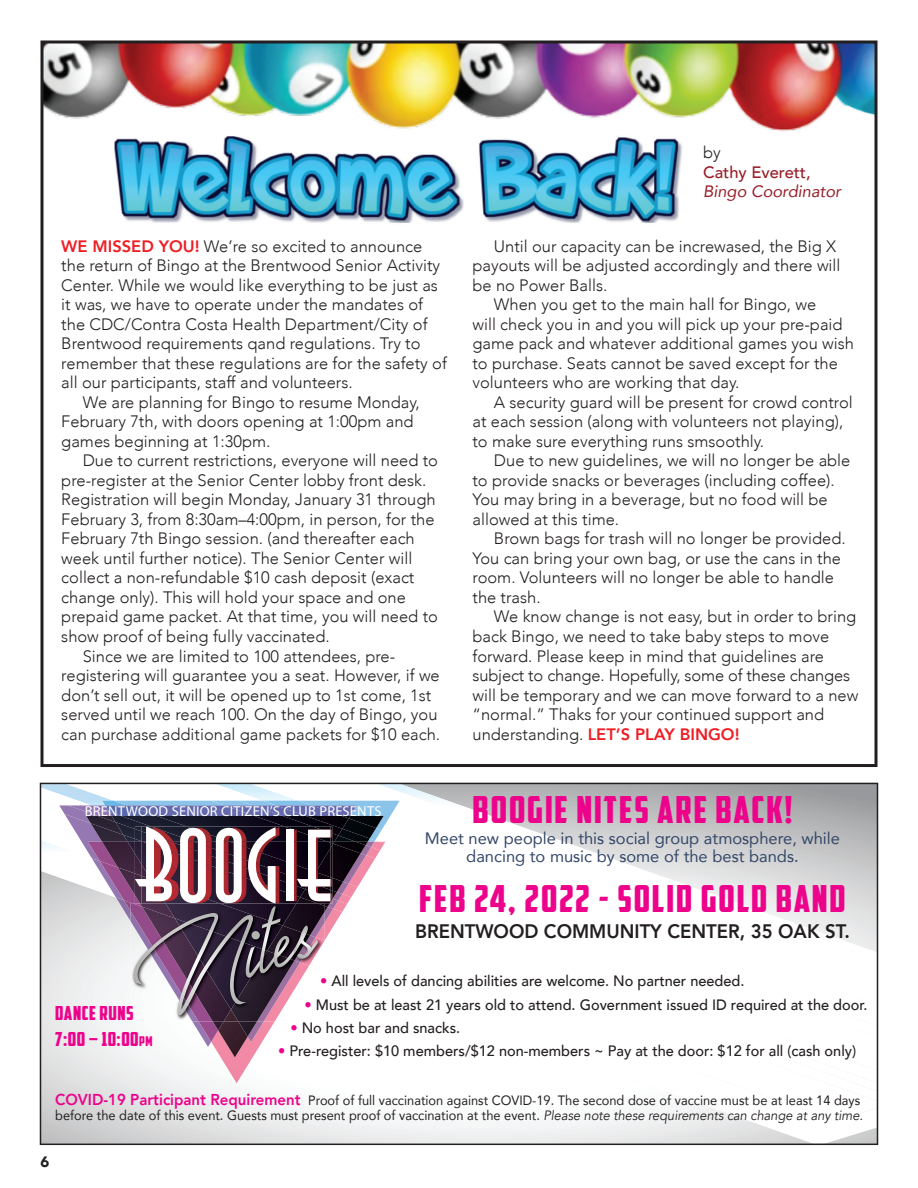
<style>
.page{position:relative;width:918px;height:1188px;background:#fff}
.page>*{position:absolute;margin:0;border:0;box-sizing:border-box;transform-origin:0 0}
.t1{font:107.4px "Anna";color:#fff}
.t2{font:37.5px "American Captain";letter-spacing:.05em;color:#ed028c}
.t3{font:800 19.5px "Avenir";color:#231f20;scale:.95 1}
.t4{font:19.5px/26.2px "American Captain";letter-spacing:.025em;color:#ed028c}
.t5{font:300 16.5px/19.5px "Avenir";color:#231f20}
.t6{font:16.5px/18px "Avenir";color:#344768;text-align:center}
.t7{font:italic 16.5px "Avenir";color:#981e29}
.t8{font:500 16.5px "Avenir";color:#981e29}
.t9{font:500 15px "Avenir";color:#231f20}
.t10{font:900 15px "Avenir";color:#231f20}
.t11{font:14.4px "Myriad Pro";letter-spacing:.015em;color:#fff}
.t12{font:13.5px/15px "Avenir";color:#231f20;scale:.95 1}
.s1{font-weight:800;color:#ee1d23}
.s2{font-size:13.5px}
.s3{color:#ed028c}
.s4{font-weight:800;font-size:15.75px;color:#ed028c}
.s5{font-style:italic}
</style>
<div class="page">
<img style="left:44px;top:44px;width:830px;height:179px">
<div style="left:40px;top:40px;width:838px;height:727px;border:3px solid #231f20"></div>
<svg style="left:878px;top:1070px;width:1px;height:57px"></svg>
<img style="left:878px;top:1036px;width:1px;height:34px">
<svg style="left:878px;top:1005px;width:1px;height:31px"></svg>
<img style="left:878px;top:961px;width:1px;height:44px">
<svg style="left:40px;top:783px;width:838px;height:362px"></svg>
<img style="left:92px;top:867px;width:8px;height:33px">
<img style="left:65px;top:823px;width:26px;height:38px">
<img style="left:98px;top:805px;width:7px;height:11px">
<img style="left:59px;top:805px;width:39px;height:18px">
<img style="left:102px;top:801px;width:12px;height:4px">
<img style="left:114px;top:801px;width:97px;height:4px">
<img style="left:253px;top:801px;width:122px;height:41px">
<img style="left:211px;top:801px;width:42px;height:4px">
<img style="left:298px;top:801px;width:102px;height:29px">
<img style="left:105px;top:805px;width:22px;height:11px">
<svg style="left:109px;top:812px;width:12px;height:4px"></svg>
<img style="left:127px;top:805px;width:98px;height:11px">
<img style="left:306px;top:805px;width:6px;height:11px">
<img style="left:283px;top:805px;width:23px;height:11px">
<img style="left:225px;top:805px;width:58px;height:11px">
<img style="left:312px;top:805px;width:45px;height:11px">
<img style="left:351px;top:887px;width:7px;height:10px">
<img style="left:351px;top:858px;width:24px;height:29px">
<img style="left:366px;top:855px;width:14px;height:3px">
<img style="left:100px;top:867px;width:18px;height:36px">
<img style="left:88px;top:842px;width:14px;height:25px">
<img style="left:351px;top:855px;width:15px;height:29px">
<img style="left:91px;top:835px;width:32px;height:7px">
<img style="left:86px;top:816px;width:29px;height:19px">
<img style="left:370px;top:829px;width:6px;height:9px">
<img style="left:342px;top:829px;width:28px;height:13px">
<img style="left:338px;top:836px;width:18px;height:6px">
<img style="left:342px;top:816px;width:42px;height:13px">
<img style="left:151px;top:816px;width:6px;height:11px">
<img style="left:112px;top:816px;width:39px;height:13px">
<img style="left:115px;top:822px;width:20px;height:17px">
<img style="left:157px;top:816px;width:98px;height:11px">
<img style="left:338px;top:816px;width:4px;height:20px">
<img style="left:255px;top:816px;width:83px;height:26px">
<svg style="left:342px;top:816px;width:8px;height:2px"></svg>
<img style="left:118px;top:873px;width:17px;height:4px">
<img style="left:102px;top:842px;width:33px;height:31px">
<img style="left:332px;top:848px;width:29px;height:34px">
<svg style="left:356px;top:842px;width:29px;height:13px"></svg>
<img style="left:333px;top:842px;width:33px;height:11px">
<img style="left:135px;top:827px;width:7px;height:2px">
<img style="left:135px;top:864px;width:7px;height:12px">
<img style="left:135px;top:854px;width:7px;height:10px">
<img style="left:330px;top:848px;width:2px;height:29px">
<svg style="left:123px;top:829px;width:19px;height:25px"></svg>
<img style="left:142px;top:827px;width:45px;height:15px">
<img style="left:142px;top:831px;width:29px;height:11px">
<img style="left:187px;top:827px;width:98px;height:15px">
<img style="left:285px;top:827px;width:43px;height:15px">
<img style="left:316px;top:872px;width:14px;height:5px">
<img style="left:143px;top:842px;width:162px;height:35px">
<img style="left:230px;top:842px;width:100px;height:30px">
<svg style="left:328px;top:827px;width:6px;height:21px"></svg>
<svg style="left:116px;top:877px;width:235px;height:206px"></svg>
<p class="t5" style="left:61px;top:237px;width:363px"><span class="s1">WE MISSED YOU!</span> We’re so excited to announce</p>
<p class="t5" style="left:61px;top:256px;width:380px">the return of Bingo at the Brentwood Senior Activity</p>
<p class="t5" style="left:61px;top:276px;width:378px">Center. While we would like everything to be just as</p>
<p class="t5" style="left:61px;top:295px;width:363px">it was, we have to operate under the mandates of</p>
<p class="t5" style="left:61px;top:315px;width:368px">the CDC/Contra Costa Health Department/City of</p>
<p class="t5" style="left:61px;top:334px;width:361px">Brentwood requirements qand regulations. Try to</p>
<p class="t5" style="left:61px;top:354px;width:387px">remember that these regulations are for the safety of</p>
<p class="t5" style="left:61px;top:373px;width:293px">all our participants, staff and volunteers.</p>
<p class="t5" style="left:83px;top:393px;width:338px">We are planning for Bingo to resume Monday,</p>
<p class="t5" style="left:61px;top:412px;width:354px">February 7th, with doors opening at 1:00pm and</p>
<p class="t5" style="left:61px;top:432px;width:211px">games beginning at 1:30pm.</p>
<p class="t5" style="left:83px;top:451px;width:357px">Due to current restrictions, everyone will need to</p>
<p class="t5" style="left:61px;top:471px;width:367px">pre-register at the Senior Center lobby front desk.</p>
<p class="t5" style="left:61px;top:490px;width:376px">Registration will begin Monday, January 31 through</p>
<p class="t5" style="left:61px;top:510px;width:375px">February 3, from 8:30am–4:00pm, in person, for the</p>
<p class="t5" style="left:61px;top:529px;width:355px">February 7th Bingo session. (and thereafter each</p>
<p class="t5" style="left:61px;top:549px;width:352px">week until further notice). The Senior Center will</p>
<p class="t5" style="left:61px;top:568px;width:355px">collect a non-refundable $10 cash deposit (exact</p>
<p class="t5" style="left:61px;top:588px;width:346px">change only). This will hold your space and one</p>
<p class="t5" style="left:61px;top:607px;width:378px">prepaid game packet. At that time, you will need to</p>
<p class="t5" style="left:61px;top:627px;width:270px">show proof of being fully vaccinated.</p>
<p class="t5" style="left:83px;top:646px;width:314px">Since we are limited to 100 attendees, pre-</p>
<p class="t5" style="left:61px;top:666px;width:380px">registering will guarantee you a seat. However, if we</p>
<p class="t5" style="left:61px;top:685px;width:372px">don’t sell out, it will be opened up to 1st come, 1st</p>
<p class="t5" style="left:61px;top:705px;width:378px">served until we reach 100. On the day of Bingo, you</p>
<p class="t5" style="left:61px;top:724px;width:380px">can purchase additional game packets for $10 each.</p>
<p class="t5" style="left:703px;top:143px;width:19px">by</p>
<p class="t8" style="left:703px;top:158px;width:109px">Cathy Everett,</p>
<p class="t7" style="left:703px;top:181px;width:139px">Bingo Coordinator</p>
<p class="t5" style="left:472px;top:237px;width:370px;text-indent:21px">Until our capacity can be increwased, the Big X payouts will be adjusted accordingly and there will be no Power Balls.</p>
<p class="t5" style="left:472px;top:295px;width:383px;text-indent:21px">When you get to the main hall for Bingo, we<br>will check you in and you will pick up your pre-paid game pack and whatever additional games you wish to purchase. Seats cannot be saved except for the volunteers who are working that day.</p>
<p class="t5" style="left:472px;top:393px;width:382px;text-indent:21px">A security guard will be present for crowd control at each session (along with volunteers not playing), to make sure everything runs smsoothly.</p>
<p class="t5" style="left:472px;top:451px;width:379px;text-indent:21px">Due to new guidelines, we will no longer be able to provide snacks or beverages (including coffee).<br>You may bring in a beverage, but no food will be allowed at this time.</p>
<p class="t5" style="left:472px;top:529px;width:375px;text-indent:21px">Brown bags for trash will no longer be provided.<br>You can bring your own bag, or use the cans in the room. Volunteers will no longer be able to handle the trash.</p>
<p class="t5" style="left:472px;top:607px;width:387px;text-indent:21px">We know change is not easy, but in order to bring back Bingo, we need to take baby steps to move forward. Please keep in mind that guidelines are subject to change. Hopefully, some of these changes will be temporary and we can move forward to a new “normal.” Thaks for your continued support and understanding. <span class="s1">LET’S PLAY BINGO!</span></p>
<p class="t11" style="left:85px;top:803px;width:298px">BRENTWOOD SENIOR CITIZEN’S CLUB PRESENTS</p>
<h1 class="t1" style="left:137px;top:812px;width:197px">BOOGIE</h1>
<h2 class="t2" style="left:473px;top:787px;width:321px">BOOGIE NITES ARE BACK!</h2>
<p class="t6" style="left:425px;top:829px;width:417px">Meet new people in this social group atmosphere, while dancing to music by some of the best bands.</p>
<h2 class="t2" style="left:419px;top:876px;width:428px">FEB 24, 2022 - SOLID GOLD BAND</h2>
<p class="t3" style="left:415px;top:916px;width:459px">BRENTWOOD COMMUNITY CENTER, 35 OAK ST.</p>
<p class="t4" style="left:55px;top:999px;width:99px">DANCE RUNS<br>7:00 – 10:00<span class="s2">pm</span></p>
<p class="t9" style="left:320px;top:968px;width:426px"><span class="s3">•</span> All levels of dancing abilities are welcome. No partner needed.</p>
<p class="t9" style="left:305px;top:991px;width:565px"><span class="s3">•</span> Must be at least 21 years old to attend. Government issued ID required at the door.</p>
<p class="t9" style="left:290px;top:1015px;width:171px"><span class="s3">•</span> No host bar and snacks.</p>
<p class="t9" style="left:278px;top:1038px;width:579px"><span class="s3">•</span> Pre-register: $10 members/$12 non-members ~ Pay at the door: $12 for all (cash only)</p>
<p class="t12" style="left:55px;top:1092px;width:852px"><span class="s4">COVID-19 Participant Requirement</span> Proof of full vaccination against COVID-19. The second dose of vaccine must be at least 14 days before the date of this event. Guests must present proof of vaccination at the event. <span class="s5">Please note these requirements can change at any time.</span></p>
<p class="t10" style="left:40px;top:1149px;width:10px">6</p>
</div>
